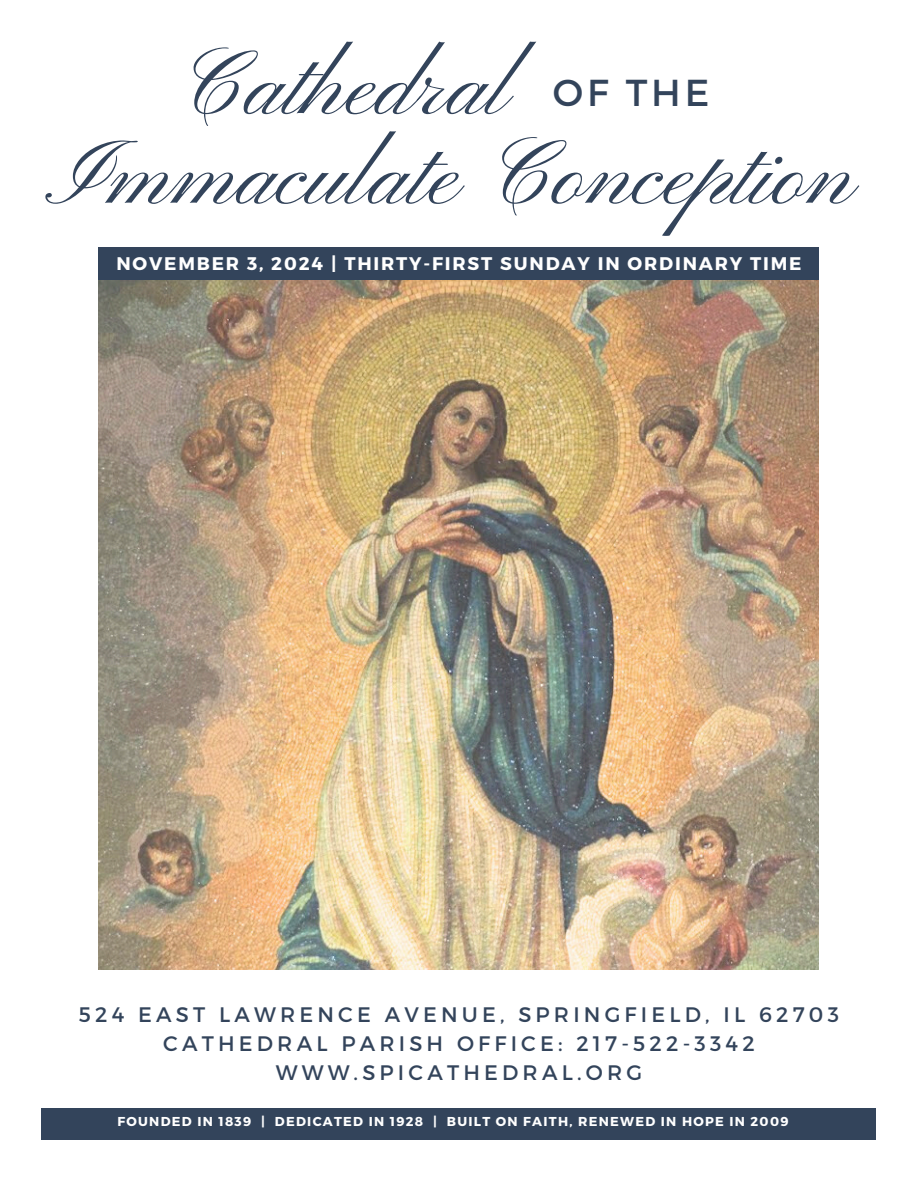
<style>
.page{position:relative;width:918px;height:1188px;background:#fff}
.page>*{position:absolute;margin:0;border:0;box-sizing:border-box;transform-origin:0 0}
.t1{font:93px "Pinyon Script";color:#33445b}
.t2{font:37.5px "Montserrat";color:#33445b}
.t3{font:21px/29.2px "Montserrat";letter-spacing:.2em;color:#33445b;text-align:center}
.t4{font:700 18.3px "Montserrat";letter-spacing:.1em;color:#fff}
.t5{font:700 12.9px "Montserrat";letter-spacing:.1em;color:#fff}
</style>
<div class="page">
<div style="left:42px;top:1108px;width:834px;height:31px;background:#33445b"></div>
<img style="left:99px;top:280px;width:720px;height:689px">
<div style="left:99px;top:248px;width:720px;height:32px;background:#33445b"></div>
<h1 class="t1" style="left:187px;top:34px;width:327px">Cathedral</h1>
<h4 class="t2" style="left:553px;top:68px;width:158px">OF THE</h4>
<p class="t1" style="left:60px;top:123px;width:800px">Immaculate Conception</p>
<h3 class="t4" style="left:116px;top:251px;width:687px">NOVEMBER 3, 2024 | THIRTY-FIRST SUNDAY IN ORDINARY TIME</h3>
<h2 class="t3" style="left:79px;top:998px;width:761px">524 EAST LAWRENCE AVENUE, SPRINGFIELD, IL 62703<br>CATHEDRAL PARISH OFFICE: 217-522-3342<br>WWW.SPICATHEDRAL.ORG</h2>
<h1 class="t5" style="left:117px;top:1113px;width:673px">FOUNDED IN 1839 | DEDICATED IN 1928 | BUILT ON FAITH, RENEWED IN HOPE IN 2009</h1>
</div>
